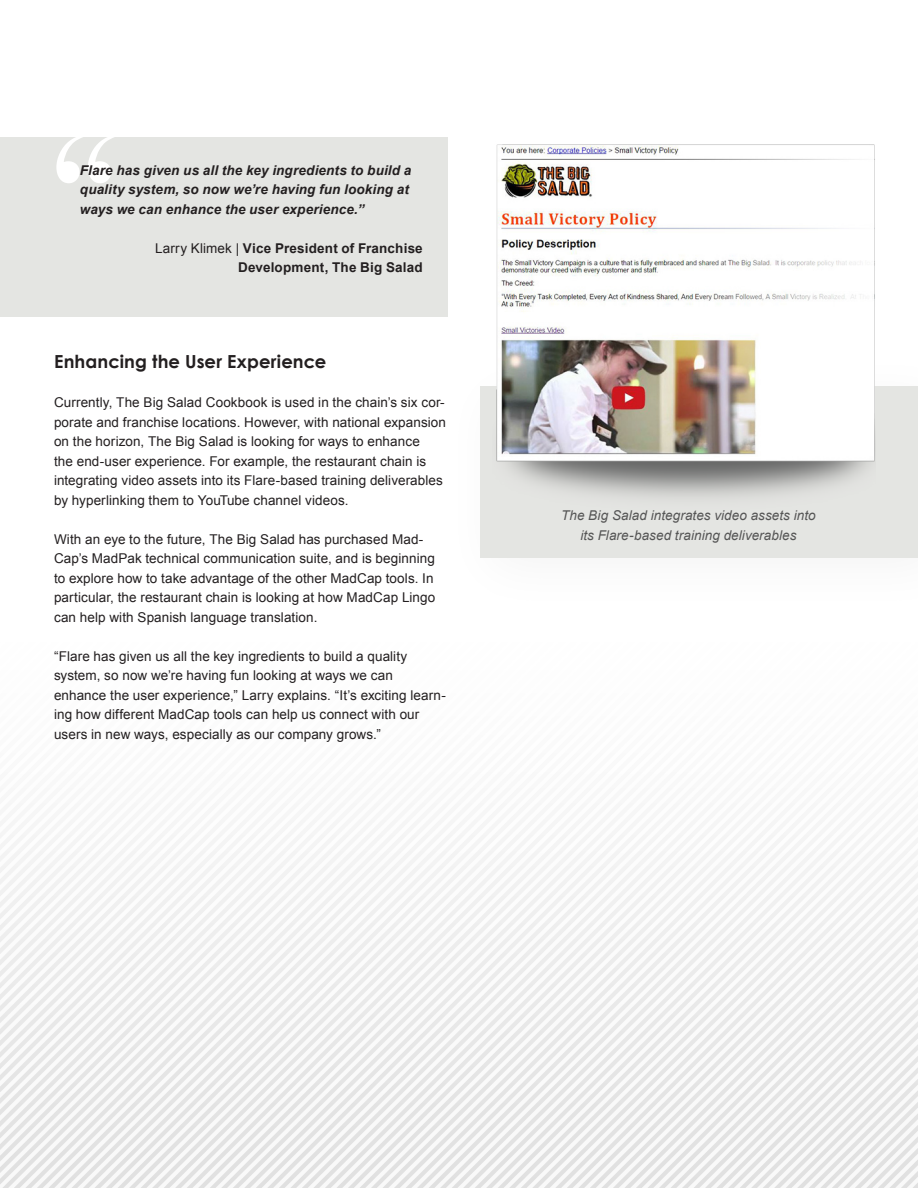
<style>
.page{position:relative;width:918px;height:1188px;background:#fff}
.page>*{position:absolute;margin:0;border:0;box-sizing:border-box;transform-origin:0 0}
.subhead{font:189px "Bask Old Face";color:#fff}
.t1{font:700 18px "Century Gothic";letter-spacing:.005em;color:#231f20}
.t2{font:13.5px/19.5px "Arial";letter-spacing:.005em;color:#231f20}
.quote{font:italic 700 13.5px/19.5px "Arial";letter-spacing:.01em;color:#231f20}
.capitons{font:italic 13.5px/19.5px "Arial";letter-spacing:.005em;color:#555;text-align:center}
.t3{font:700 13.5px/19.5px "Arial";letter-spacing:.01em;color:#231f20;text-align:right}
.s1{font-weight:400}
</style>
<div class="page">
<img style="left:0;top:835px;width:918px;height:353px">
<div style="left:0;top:137px;width:448px;height:180px;background:#e4e5e2"></div>
<div style="left:480px;top:387px;width:438px;height:171px;background:#e4e5e2"></div>
<img style="left:493px;top:144px;width:383px;height:354px">
<p class="subhead" style="left:48px;top:98px;width:78px">“</p>
<p class="quote" style="left:80px;top:160px;width:333px">Flare has given us all the key ingredients to build a quality system, so now we’re having fun looking at ways we can enhance the user experience.”</p>
<p class="t3" style="left:155px;top:238px;width:269px"><span class="s1">Larry Klimek |</span> Vice President of Franchise<br>Development, The Big Salad</p>
<p class="t1" style="left:54px;top:348px;width:274px">Enhancing the User Experience</p>
<p class="t2" style="left:54px;top:393px;width:394px">Currently, The Big Salad Cookbook is used in the chain’s six cor&shy;porate and franchise locations. However, with national expansion on the horizon, The Big Salad is looking for ways to enhance<br>the end-user experience. For example, the restaurant chain is integrating video assets into its Flare-based training deliverables by hyperlinking them to YouTube channel videos.</p>
<p class="t2" style="left:54px;top:529px;width:383px">With an eye to the future, The Big Salad has purchased Mad-Cap’s MadPak technical communication suite, and is beginning to explore how to take advantage of the other MadCap tools. In particular, the restaurant chain is looking at how MadCap Lingo can help with Spanish language translation.</p>
<p class="t2" style="left:54px;top:646px;width:393px">“Flare has given us all the key ingredients to build a quality system, so now we’re having fun looking at ways we can enhance the user experience,” Larry explains. “It’s exciting learn&shy;ing how different MadCap tools can help us connect with our users in new ways, especially as our company grows.”</p>
<p class="capitons" style="left:561px;top:506px;width:256px">The Big Salad integrates video assets into its Flare-based training deliverables</p>
</div>
